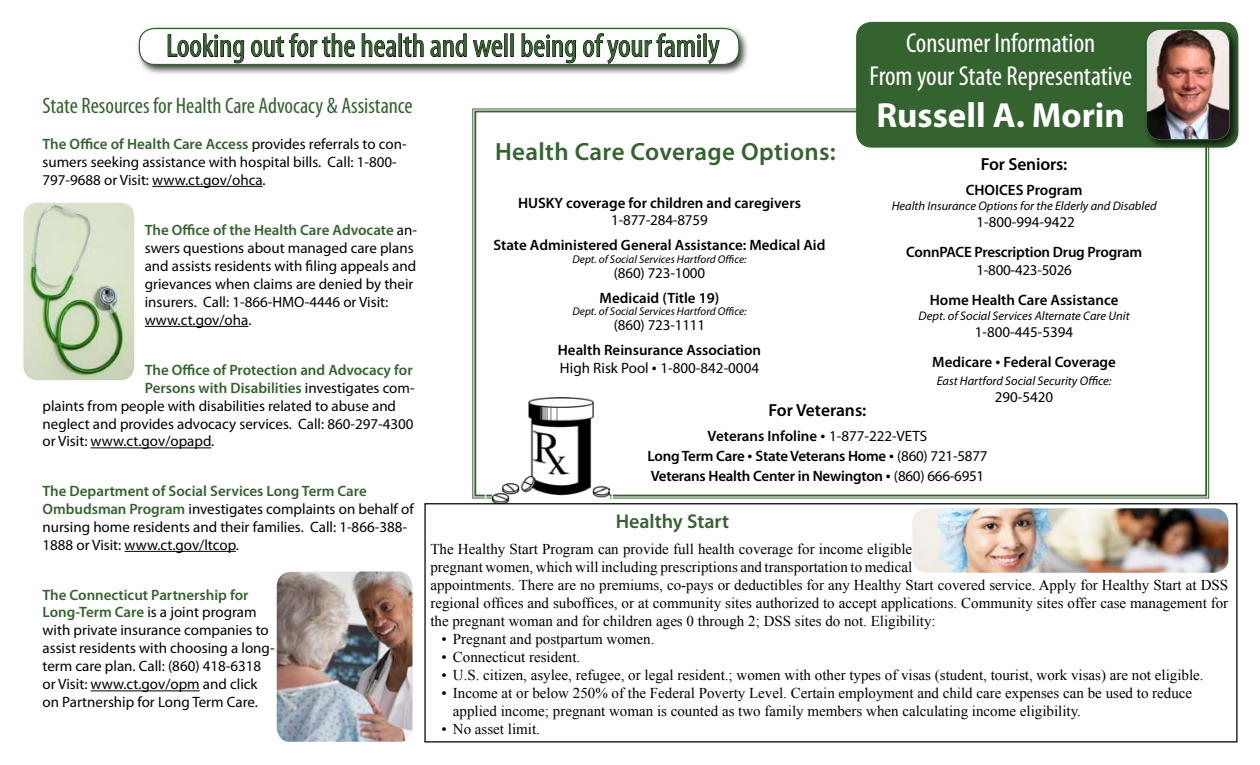
<style>
.page{position:relative;width:1260px;height:765px;background:#fff}
.page>*{position:absolute;margin:0;border:0;box-sizing:border-box;transform-origin:0 0}
.t1{font:700 35px "Myriad Pro";color:#fff}
.t2{font:condensed 32.5px "Myriad Pro";color:#356330}
.t3{font:condensed 27.5px/33px "Myriad Pro";color:#fff;text-align:center}
.t4{font:600 25px "Myriad Pro";letter-spacing:.015em;color:#356330}
.t5{font:condensed 22.5px "Myriad Pro";color:#356330}
.t6{font:600 20px "Myriad Pro";color:#356330}
.t7{font:600 17.5px "Myriad Pro";letter-spacing:-.01em;color:#000}
.t8{font:15px/17.9px "Myriad Pro";color:#000}
.t9{font:15px/18px "Times New Roman";color:#000}
.t10{font:600 15px/20px "Myriad Pro";color:#000;text-align:center}
.t11{font:600 15px "Myriad Pro";color:#356330}
.t12{font:italic 12.5px "Myriad Pro";color:#000}
.t13{font:italic 11.25px "Myriad Pro";color:#000}
.s1{font-weight:600;color:#356330}
.s2{font-weight:400;color:#000}
.s3{font-weight:400}
.s4{font-weight:400;font-size:17.5px}
</style>
<div class="page">
<svg style="left:472px;top:108px;width:737px;height:391px"></svg>
<div style="left:135px;top:25px;width:615px;height:50px;background:#000;opacity:.75"></div>
<div style="left:139px;top:28px;width:600px;height:36px;background:#fff;border-radius:15px"></div>
<div style="left:139px;top:28px;width:601px;height:37px;border:1px solid #356330;border-radius:15px"></div>
<div style="left:857px;top:22px;width:381px;height:125px;background:#356330;border-radius:15px"></div>
<div style="left:856px;top:22px;width:382px;height:126px;border:1px solid #356330;border-radius:15px"></div>
<div style="left:1143px;top:26px;width:97px;height:125px;background:#000;opacity:.75"></div>
<img style="left:1146px;top:29px;width:84px;height:110px">
<div style="left:1146px;top:29px;width:84px;height:111px;border:1px solid #356330;border-radius:15px"></div>
<svg style="left:168px;top:33px;width:76px;height:30px"></svg>
<svg style="left:251px;top:33px;width:104px;height:24px"></svg>
<svg style="left:362px;top:33px;width:34px;height:24px"></svg>
<div style="left:399px;top:34px;width:3px;height:22px;border:1px solid #000"></div>
<svg style="left:403px;top:33px;width:21px;height:24px"></svg>
<svg style="left:430px;top:33px;width:37px;height:24px"></svg>
<svg style="left:473px;top:40px;width:30px;height:17px"></svg>
<svg style="left:521px;top:33px;width:55px;height:30px"></svg>
<svg style="left:583px;top:33px;width:118px;height:31px"></svg>
<svg style="left:708px;top:40px;width:12px;height:24px"></svg>
<hr style="left:152px;top:186px;width:111px;height:1px;background:#000">
<hr style="left:145px;top:326px;width:103px;height:1px;background:#000">
<hr style="left:91px;top:447px;width:120px;height:1px;background:#000">
<hr style="left:125px;top:551px;width:111px;height:1px;background:#000">
<hr style="left:91px;top:690px;width:109px;height:1px;background:#000">
<img style="left:24px;top:203px;width:110px;height:176px">
<div style="left:22px;top:201px;width:114px;height:180px;border:1px solid #fff;border-radius:15px"></div>
<img style="left:912px;top:508px;width:316px;height:65px">
<img style="left:277px;top:571px;width:135px;height:171px">
<img style="left:492px;top:398px;width:118px;height:105px">
<div style="left:424px;top:503px;width:814px;height:239px;border:1px solid #000"></div>
<h3 class="t3" style="left:869px;top:26px;width:264px">Consumer Information<br>From your State Representative</h3>
<h1 class="t1" style="left:876px;top:96px;width:250px">Russell A. Morin</h1>
<h2 class="t2" style="left:166px;top:26px;width:555px">Looking out for the health and well being of your family</h2>
<h3 class="t5" style="left:42px;top:92px;width:372px">State Resources for Health Care Advocacy &amp; Assistance</h3>
<p class="t8" style="left:42px;top:135px;width:366px"><span class="s1">The Office of Health Care Access</span> provides referrals to con&shy;sumers seeking assistance with hospital bills. Call: 1-800-<br>797-9688 or Visit: www.ct.gov/ohca.</p>
<p class="t8" style="left:145px;top:221px;width:274px"><span class="s1">The Office of the Health Care Advocate</span> an&shy;swers questions about managed care plans and assists residents with filing appeals and grievances when claims are denied by their insurers. Call: 1-866-HMO-4446 or Visit: www.ct.gov/oha.</p>
<p class="t11" style="left:145px;top:362px;width:269px">The Office of Protection and Advocacy for</p>
<p class="t11" style="left:145px;top:380px;width:271px">Persons with Disabilities <span class="s2">investigates com-</span></p>
<p class="t8" style="left:42px;top:397px;width:355px">plaints from people with disabilities related to abuse and</p>
<p class="t8" style="left:42px;top:415px;width:373px">neglect and provides advocacy services. Call: 860-297-4300</p>
<p class="t8" style="left:42px;top:433px;width:173px">or Visit: www.ct.gov/opapd.</p>
<p class="t8" style="left:42px;top:483px;width:373px"><span class="s1">The Department of Social Services Long Term Care Ombudsman Program</span> investigates complaints on behalf of nursing home residents and their families. Call: 1-866-388- 1888 or Visit: www.ct.gov/ltcop.</p>
<p class="t8" style="left:42px;top:586px;width:234px"><span class="s1">The Connecticut Partnership for Long-Term Care</span> is a joint program with private insurance companies to assist residents with choosing a long&shy;term care plan. Call: (860) 418-6318 or Visit: www.ct.gov/opm and click on Partnership for Long Term Care.</p>
<h3 class="t4" style="left:495px;top:138px;width:342px">Health Care Coverage Options:</h3>
<p class="t7" style="left:981px;top:154px;width:88px">For Seniors:</p>
<p class="t10" style="left:966px;top:180px;width:118px">CHOICES Program</p>
<p class="t12" style="left:892px;top:199px;width:266px">Health Insurance Options for the Elderly and Disabled</p>
<p class="t8" style="left:976px;top:213px;width:100px">1-800-994-9422</p>
<p class="t10" style="left:906px;top:242px;width:238px">ConnPACE Prescription Drug Program</p>
<p class="t8" style="left:976px;top:261px;width:97px">1-800-423-5026</p>
<p class="t10" style="left:930px;top:290px;width:190px">Home Health Care Assistance</p>
<p class="t12" style="left:919px;top:309px;width:212px">Dept. of Social Services Alternate Care Unit</p>
<p class="t10" style="left:932px;top:317px;width:185px;line-height:30px"><span class="s3">1-800-445-5394<br></span>Medicare <span class="s4">•</span> Federal Coverage</p>
<p class="t12" style="left:937px;top:374px;width:176px">East Hartford Social Security Office:</p>
<p class="t8" style="left:995px;top:388px;width:60px">290-5420</p>
<p class="t10" style="left:518px;top:193px;width:284px">HUSKY coverage for children and caregivers</p>
<p class="t8" style="left:611px;top:212px;width:98px">1-877-284-8759</p>
<p class="t10" style="left:493px;top:235px;width:334px">State Administered General Assistance: Medical Aid</p>
<p class="t13" style="left:573px;top:253px;width:175px">Dept. of Social Services Hartford Office:</p>
<p class="t8" style="left:614px;top:264px;width:93px">(860) 723-1000</p>
<p class="t10" style="left:600px;top:288px;width:121px">Medicaid (Title 19)</p>
<p class="t13" style="left:573px;top:305px;width:175px">Dept. of Social Services Hartford Office:</p>
<p class="t8" style="left:614px;top:317px;width:93px">(860) 723-1111</p>
<p class="t10" style="left:558px;top:342px;width:205px;line-height:17.5px;text-align:left">Health Reinsurance Association<br><span class="s3">High Risk Pool</span> <span class="s4">•</span> <span class="s3">1-800-842-0004</span></p>
<p class="t7" style="left:769px;top:401px;width:99px">For Veterans:</p>
<p class="t10" style="left:648px;top:426px;width:342px">Veterans Infoline <span class="s4">•</span> <span class="s3">1-877-222-VETS<br></span>Long Term Care <span class="s4">•</span> State Veterans Home <span class="s4">•</span> <span class="s3">(860) 721-5877<br></span>Veterans Health Center in Newington <span class="s4">•</span> <span class="s3">(860) 666-6951</span></p>
<h3 class="t6" style="left:616px;top:510px;width:115px">Healthy Start</h3>
<p class="t9" style="left:430px;top:540px;width:799px">The Healthy Start Program can provide full health coverage for income eligible<br>pregnant women, which will including prescriptions and transportation to medical<br>appointments. There are no premiums, co-pays or deductibles for any Healthy Start covered service. Apply for Healthy Start at DSS regional offices and suboffices, or at community sites authorized to accept applications. Community sites offer case management for the pregnant woman and for children ages 0 through 2; DSS sites do not. Eligibility:</p>
<p class="t9" style="left:442px;top:630px;width:214px">• Pregnant and postpartum women.</p>
<p class="t9" style="left:442px;top:648px;width:140px">• Connecticut resident.</p>
<p class="t9" style="left:442px;top:666px;width:763px">• U.S. citizen, asylee, refugee, or legal resident.; women with other types of visas (student, tourist, work visas) are not eligible.</p>
<p class="t9" style="left:453px;top:684px;width:741px;text-indent:-11px">• Income at or below 250% of the Federal Poverty Level. Certain employment and child care expenses can be used to reduce applied income; pregnant woman is counted as two family members when calculating income eligibility.</p>
<p class="t9" style="left:442px;top:720px;width:100px">• No asset limit.</p>
</div>
